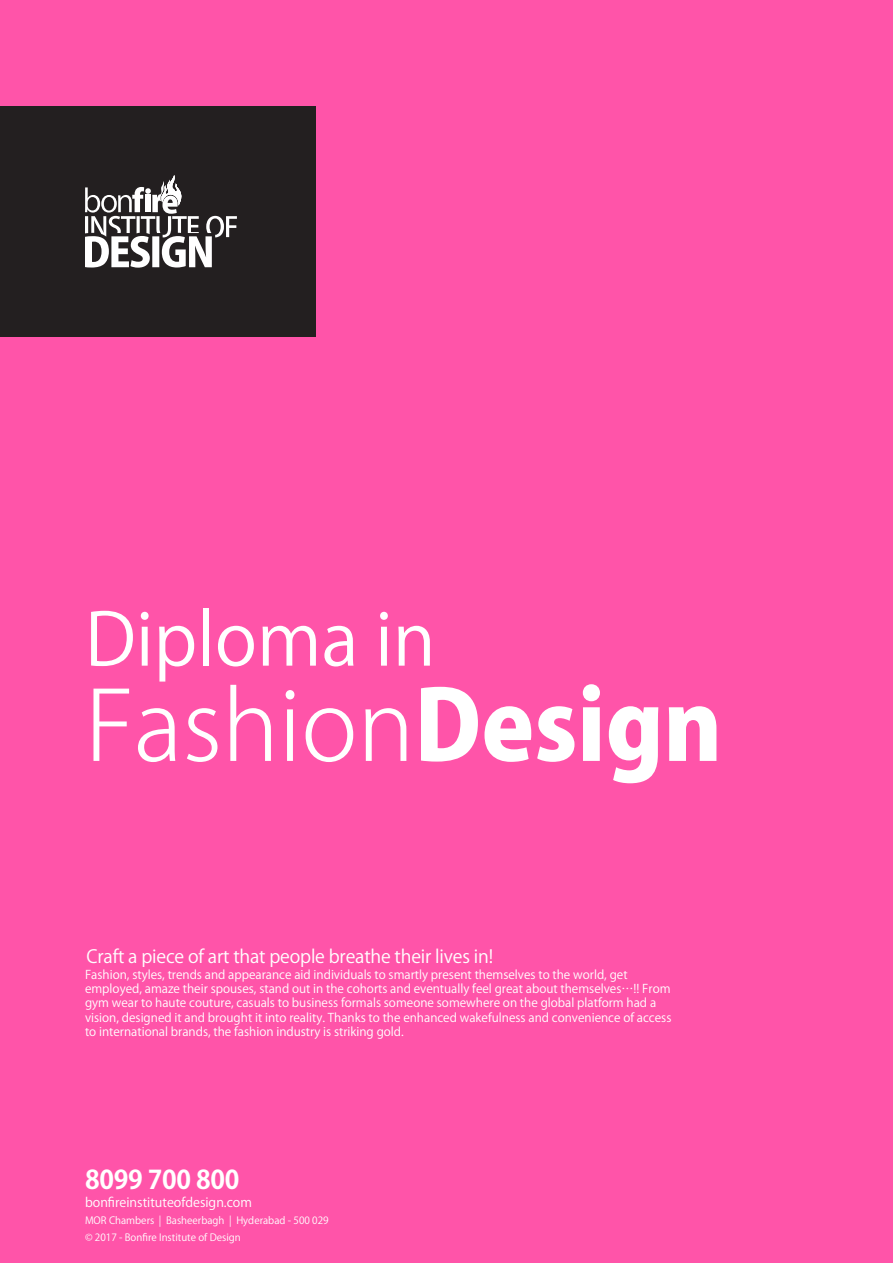
<style>
.page{position:relative;width:893px;height:1263px;background:#ff54a9}
.page>*{position:absolute;margin:0;border:0;box-sizing:border-box;transform-origin:0 0}
.t1{font:300 95.25px "Koz Go Pr 6 N";color:#fff}
.t2{font:71.4px "Koz Go Pr 6 N";color:#fff}
.t3{font:700 25.65px "Koz Go Pr 6 N";letter-spacing:-.01em;color:#fff}
.t4{font:18px "Koz Go Pr 6 N";letter-spacing:-.01em;color:#fff}
.t5{font:12.75px "Koz Go Pr 6 N";color:#fff}
.t6{font:12px/14.4px "Koz Go Pr 6 N";color:#fff}
.t7{font:9.9px/16.4px "Koz Go Pr 6 N";color:#fff}
.s1{font-weight:800}
</style>
<div class="page">
<div style="left:0;top:106px;width:315px;height:230px;background:#231f20"></div>
<svg style="left:85px;top:175px;width:152px;height:93px"></svg>
<h2 class="t2" style="left:85px;top:599px;width:352px">Diploma in</h2>
<h1 class="t1" style="left:85px;top:672px;width:639px">Fashion<span class="s1">Design</span></h1>
<h3 class="t4" style="left:87px;top:946px;width:408px">Craft a piece of art that people breathe their lives in!</h3>
<p class="t6" style="left:85px;top:967px;width:588px">Fashion, styles, trends and appearance aid individuals to smartly present themselves to the world, get employed, amaze their spouses, stand out in the cohorts and eventually feel great about themselves…!! From gym wear to haute couture, casuals to business formals someone somewhere on the global platform had a vision, designed it and brought it into reality. Thanks to the enhanced wakefulness and convenience of access to international brands, the fashion industry is striking gold.</p>
<h3 class="t3" style="left:85px;top:1165px;width:156px">8099 700 800</h3>
<p class="t5" style="left:85px;top:1195px;width:169px">bonfireinstituteofdesign.com</p>
<p class="t7" style="left:85px;top:1213px;width:245px">MOR Chambers | Basheerbagh | Hyderabad - 500 029 © 2017 - Bonfire Institute of Design</p>
</div>
